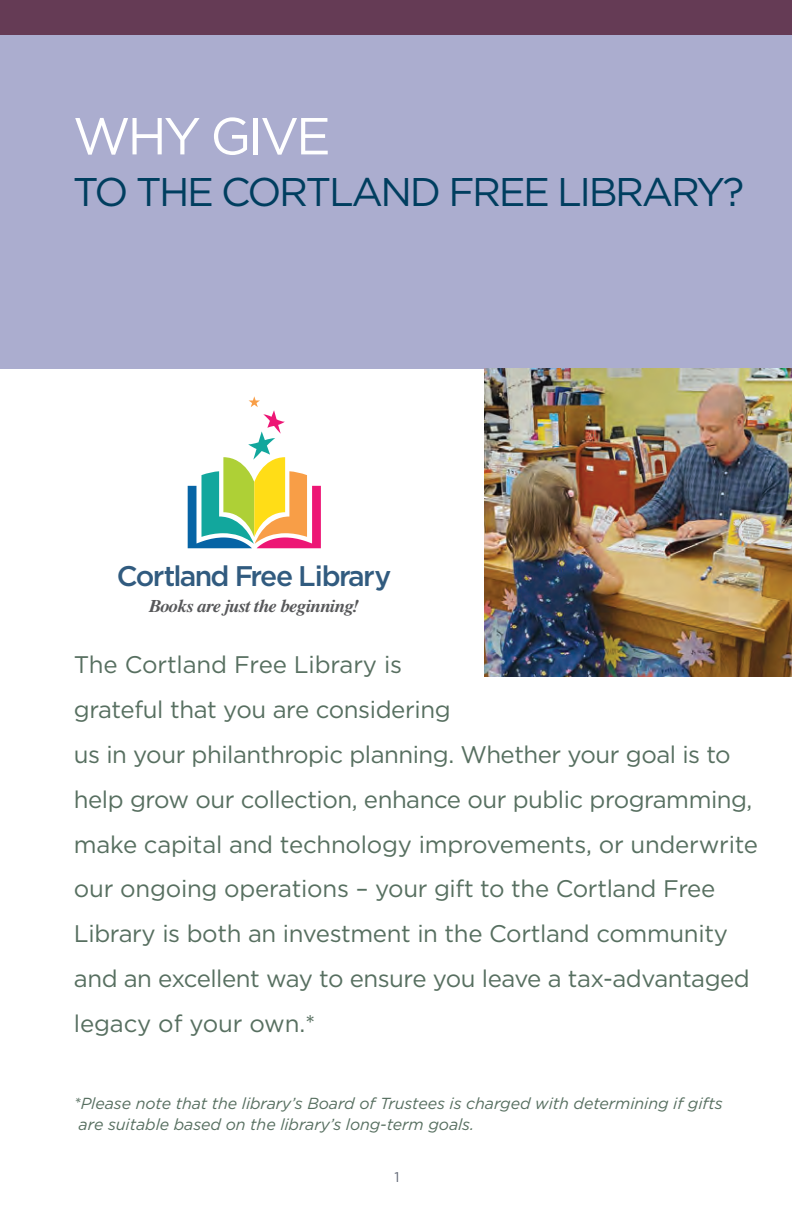
<style>
.page{position:relative;width:792px;height:1229px;background:#fff}
.page>*{position:absolute;margin:0;border:0;box-sizing:border-box;transform-origin:0 0}
.t1{font:52px "Gotham";letter-spacing:-.06em;color:#fff}
.t2{font:40px "Gotham";letter-spacing:-.06em;color:#003e5f}
.t3{font:500 28.4px "Gotham";letter-spacing:-.06em;color:#315b7f}
.t4{font:24px/44.8px "Gotham";letter-spacing:-.02em;color:#576f60}
.t5{font:italic 700 18px "Times";letter-spacing:-.035em;color:#57585a;scale:1.05 1}
.t6{font:italic 16px/20.8px "Gotham";letter-spacing:-.005em;color:#576f60}
.t7{font:14px "Gotham";color:#5f6674}
</style>
<div class="page">
<div style="left:0;top:35px;width:791px;height:334px;background:#abadcf"></div>
<img style="left:485px;top:369px;width:306px;height:308px">
<svg style="left:188px;top:396px;width:133px;height:152px"></svg>
<div style="left:0;top:0;width:791px;height:35px;background:#653b55"></div>
<h1 class="t1" style="left:73px;top:103px;width:259px">WHY GIVE</h1>
<h2 class="t2" style="left:73px;top:166px;width:673px">TO THE CORTLAND FREE LIBRARY?</h2>
<p class="t3" style="left:117px;top:557px;width:276px">Cortland Free Library</p>
<p class="t5" style="left:149px;top:589px;width:202px">Books are just the beginning!</p>
<p class="t4" style="left:74px;top:642px;width:685px">The Cortland Free Library is<br>grateful that you are considering<br>us in your philanthropic planning. Whether your goal is to help grow our collection, enhance our public programming, make capital and technology improvements, or underwrite our ongoing operations – your gift to the Cortland Free Library is both an investment in the Cortland community and an excellent way to ensure you leave a tax-advantaged legacy of your own.*</p>
<p class="t6" style="left:74px;top:1093px;width:650px">*Please note that the library’s Board of Trustees is charged with determining if gifts are suitable based on the library’s long-term goals.</p>
<p class="t7" style="left:394px;top:1168px;width:7px">1</p>
</div>
